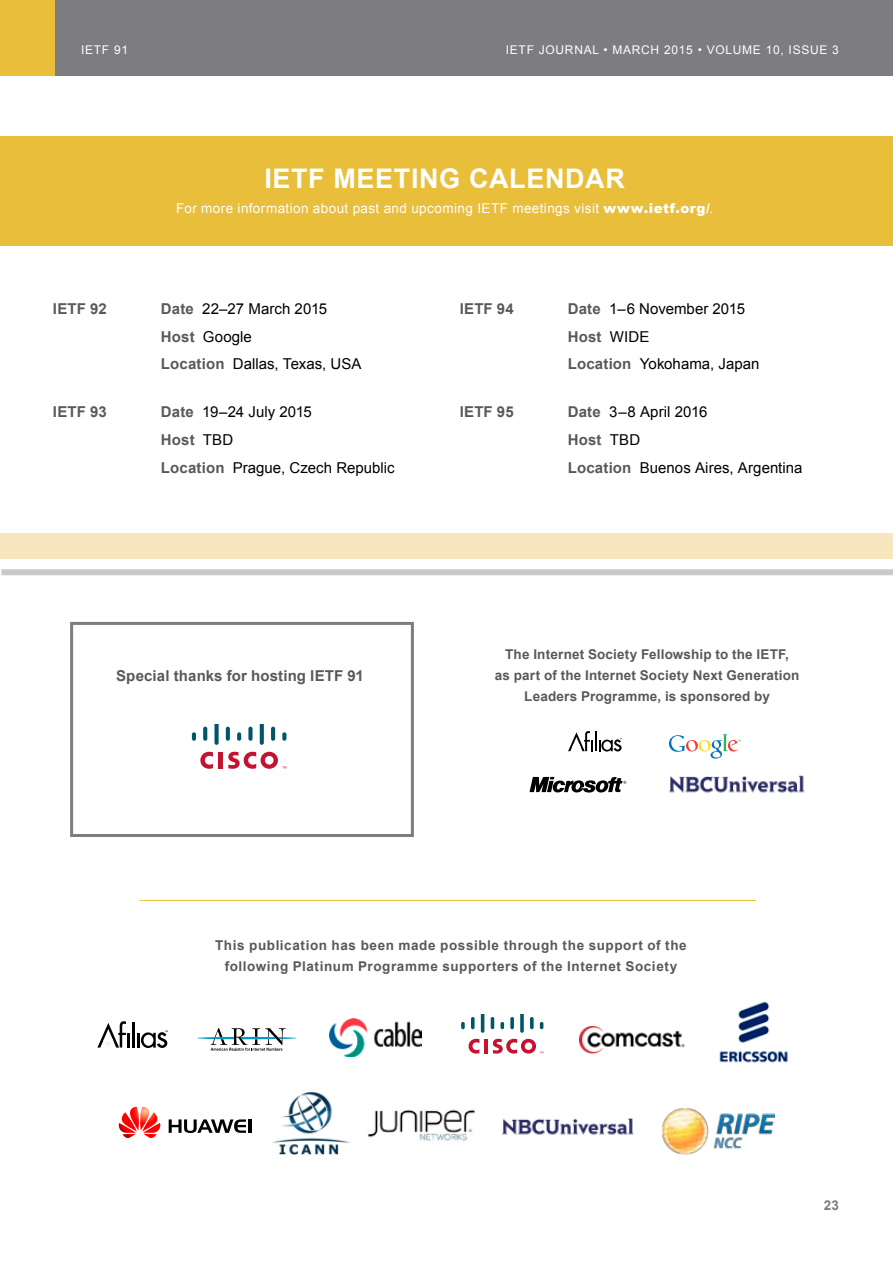
<style>
.page{position:relative;width:893px;height:1263px;background:#fff}
.page>*{position:absolute;margin:0;border:0;box-sizing:border-box;transform-origin:0 0}
.t1{font:700 27px "Arial";letter-spacing:.025em;color:#fff}
.t2{font:15px/27.8px "Arial";color:#000}
.t3{font:700 15px "Arial";letter-spacing:.01em;color:#58595b}
.t4{font:700 13.5px/21px "Arial";letter-spacing:.035em;color:#58595b;text-align:center}
.t5{font:700 13.5px/21px "Arial";letter-spacing:.015em;color:#58595b;text-align:center}
.t6{font:13.5px "Arial";letter-spacing:.03em;color:#fff}
.t7{font:700 13.5px "Arial";color:#7c7c81}
.t8{font:12px "Arial";letter-spacing:.06em;color:#fff}
.s1{font-weight:900}
.s2{font-weight:700;color:#58595b}
</style>
<div class="page">
<div style="left:0;top:0;width:893px;height:76px;background:#7c7c81"></div>
<div style="left:0;top:0;width:54px;height:76px;background:#e8be3b"></div>
<div style="left:1px;top:136px;width:892px;height:110px;background:#e8be3b"></div>
<div style="left:0;top:533px;width:893px;height:26px;background:#f7e6be"></div>
<hr style="left:139px;top:900px;width:617px;height:1px;background:#e8be3b">
<svg style="left:197px;top:1028px;width:100px;height:22px"></svg>
<hr style="left:127px;top:1033px;width:3px;height:14px;background:#000">
<hr style="left:137px;top:1033px;width:3px;height:14px;background:#000">
<hr style="left:132px;top:1021px;width:3px;height:26px;background:#000">
<svg style="left:141px;top:1030px;width:27px;height:18px"></svg>
<svg style="left:97px;top:1021px;width:29px;height:26px"></svg>
<img style="left:579px;top:1026px;width:106px;height:28px">
<img style="left:661px;top:1108px;width:113px;height:47px">
<img style="left:367px;top:1109px;width:108px;height:32px">
<hr style="left:484px;top:1039px;width:4px;height:14px;background:#c41230">
<svg style="left:469px;top:1039px;width:10px;height:14px"></svg>
<svg style="left:461px;top:1022px;width:4px;height:7px"></svg>
<svg style="left:471px;top:1017px;width:4px;height:12px"></svg>
<svg style="left:481px;top:1015px;width:3px;height:18px"></svg>
<svg style="left:491px;top:1017px;width:3px;height:12px"></svg>
<svg style="left:500px;top:1022px;width:4px;height:7px"></svg>
<svg style="left:510px;top:1017px;width:4px;height:12px"></svg>
<svg style="left:520px;top:1015px;width:4px;height:18px"></svg>
<svg style="left:530px;top:1017px;width:4px;height:12px"></svg>
<svg style="left:540px;top:1022px;width:3px;height:7px"></svg>
<svg style="left:493px;top:1039px;width:50px;height:14px"></svg>
<img style="left:329px;top:1018px;width:93px;height:38px">
<img style="left:502px;top:1118px;width:132px;height:17px">
<svg style="left:169px;top:1119px;width:77px;height:14px"></svg>
<hr style="left:249px;top:1119px;width:3px;height:14px;background:#000">
<svg style="left:118px;top:1107px;width:43px;height:32px"></svg>
<img style="left:272px;top:1092px;width:78px;height:62px">
<img style="left:719px;top:1001px;width:69px;height:62px">
<div style="left:70px;top:622px;width:344px;height:215px;border:3px solid #7c7c81"></div>
<svg style="left:669px;top:734px;width:72px;height:24px"></svg>
<hr style="left:595px;top:731px;width:2px;height:20px;background:#000">
<svg style="left:599px;top:738px;width:23px;height:13px"></svg>
<svg style="left:568px;top:731px;width:25px;height:20px"></svg>
<svg style="left:529px;top:777px;width:98px;height:16px"></svg>
<img style="left:669px;top:775px;width:136px;height:18px">
<div style="left:1px;top:569px;width:892px;height:6px;background:#cac8c8"></div>
<hr style="left:219px;top:752px;width:4px;height:16px;background:#c41230">
<svg style="left:200px;top:752px;width:13px;height:17px"></svg>
<svg style="left:192px;top:732px;width:4px;height:9px"></svg>
<svg style="left:203px;top:727px;width:4px;height:14px"></svg>
<svg style="left:214px;top:724px;width:5px;height:21px"></svg>
<svg style="left:226px;top:727px;width:4px;height:14px"></svg>
<svg style="left:237px;top:732px;width:4px;height:9px"></svg>
<div style="left:248px;top:727px;width:5px;height:14px;background:#005568;border-radius:2px"></div>
<svg style="left:260px;top:724px;width:4px;height:21px"></svg>
<hr style="left:271px;top:727px;width:4px;height:14px;background:#005568;border-radius:2px">
<svg style="left:282px;top:732px;width:4px;height:9px"></svg>
<svg style="left:228px;top:752px;width:58px;height:17px"></svg>
<p class="t8" style="left:81px;top:42px;width:49px">IETF 91</p>
<p class="t8" style="left:506px;top:42px;width:335px">IETF JOURNAL • MARCH 2015 • VOLUME 10, ISSUE 3</p>
<h1 class="t1" style="left:264px;top:160px;width:362px">IETF MEETING CALENDAR</h1>
<p class="t6" style="left:176px;top:200px;width:539px">For more information about past and upcoming IETF meetings visit <span class="s1">www.ietf.org/</span>.</p>
<p class="t3" style="left:53px;top:299px;width:55px">IETF 92</p>
<p class="t2" style="left:161px;top:295px;width:202px"><span class="s2">Date</span> 22–27 March 2015<br><span class="s2">Host</span> Google<br><span class="s2">Location</span> Dallas, Texas, USA</p>
<p class="t3" style="left:53px;top:402px;width:55px">IETF 93</p>
<p class="t2" style="left:161px;top:398px;width:235px"><span class="s2">Date</span> 19–24 July 2015<br><span class="s2">Host</span> TBD<br><span class="s2">Location</span> Prague, Czech Republic</p>
<p class="t3" style="left:460px;top:299px;width:55px">IETF 94</p>
<p class="t2" style="left:568px;top:295px;width:193px"><span class="s2">Date</span> 1–6 November 2015<br><span class="s2">Host</span> WIDE<br><span class="s2">Location</span> Yokohama, Japan</p>
<p class="t3" style="left:460px;top:402px;width:55px">IETF 95</p>
<p class="t2" style="left:568px;top:398px;width:236px"><span class="s2">Date</span> 3–8 April 2016<br><span class="s2">Host</span> TBD<br><span class="s2">Location</span> Buenos Aires, Argentina</p>
<p class="t3" style="left:116px;top:666px;width:249px">Special thanks for hosting IETF 91</p>
<p class="t5" style="left:495px;top:644px;width:306px">The Internet Society Fellowship to the IETF,<br>as part of the Internet Society Next Generation<br>Leaders Programme, is sponsored by</p>
<p class="t4" style="left:215px;top:935px;width:473px">This publication has been made possible through the support of the following Platinum Programme supporters of the Internet Society</p>
<p class="t7" style="left:824px;top:1196px;width:17px">23</p>
</div>
